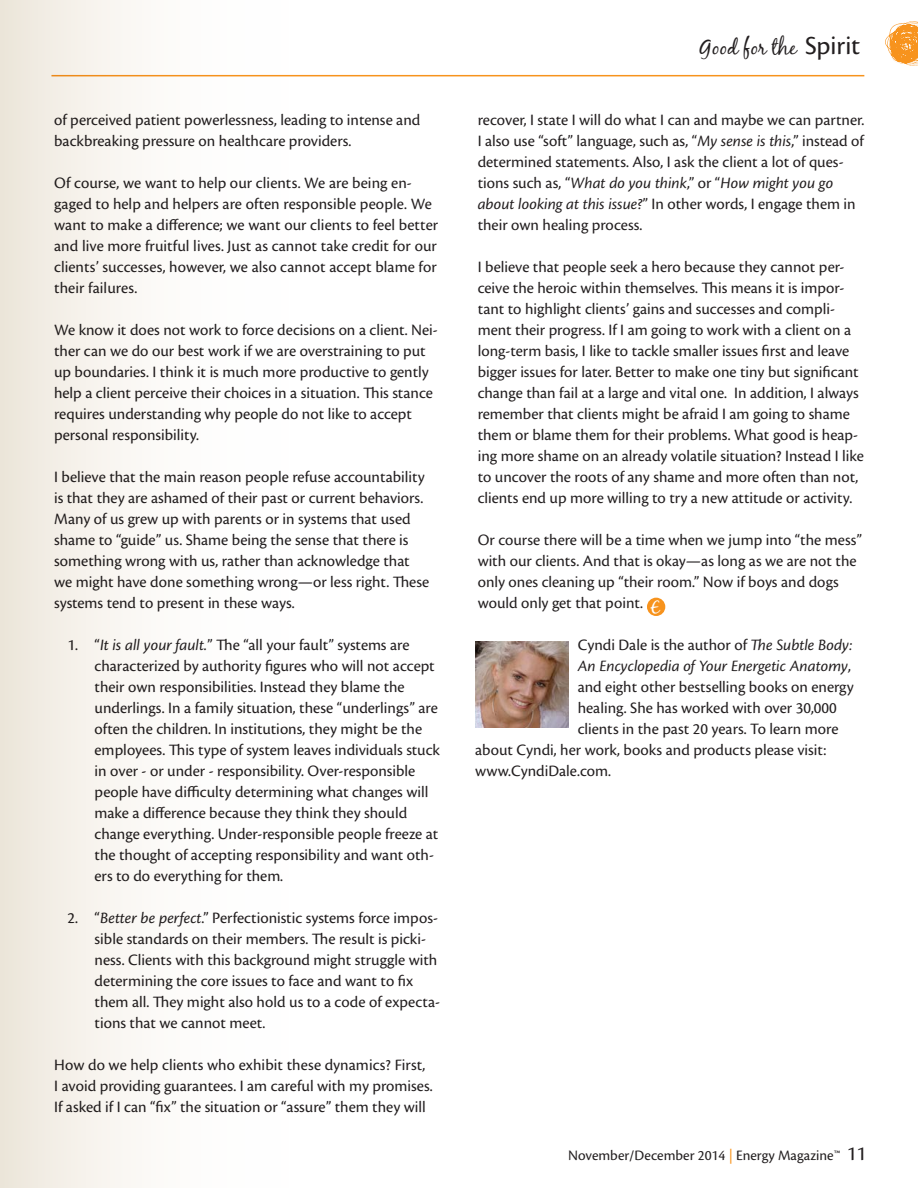
<style>
.page{position:relative;width:918px;height:1188px;background:#fff}
.page>*{position:absolute;margin:0;border:0;box-sizing:border-box;transform-origin:0 0}
.t1{font:21px "Black Jack";color:#231f20}
.t2{font:16.8px "Black Jack";color:#fff}
.t3{font:16.5px/21px "Cronos Pro";color:#231f20}
.t4{font:italic 16.5px "Cronos Pro";color:#231f20}
.t5{font:15px "Cronos Pro";color:#231f20}
.s1{font-style:italic}
.s2{font-family:"Cronos Pro";font-size:27px}
.s3{font-style:normal}
.s4{color:#f7931d}
.s5{font-size:21px}
</style>
<div class="page">
<hr style="left:51px;top:75px;width:813px;height:1px;background:#f7931d">
<svg style="left:885px;top:21px;width:33px;height:45px"></svg>
<img style="left:475px;top:642px;width:93px;height:86px">
<div style="left:647px;top:598px;width:18px;height:18px;background:#f7931d;border-radius:50%"></div>
<div style="left:1px;top:0;width:338px;height:1188px;background:linear-gradient(to right,#f1ebe2,#fff)"></div>
<p class="t3" style="left:54px;top:110px;width:368px">of perceived patient powerlessness, leading to intense and backbreaking pressure on healthcare providers.</p>
<p class="t3" style="left:54px;top:173px;width:386px">Of course, we want to help our clients. We are being en&shy;gaged to help and helpers are often responsible people. We want to make a difference; we want our clients to feel better and live more fruitful lives. Just as cannot take credit for our clients’ successes, however, we also cannot accept blame for their failures.</p>
<p class="t3" style="left:54px;top:320px;width:385px">We know it does not work to force decisions on a client. Nei&shy;ther can we do our best work if we are overstraining to put up boundaries. I think it is much more productive to gently help a client perceive their choices in a situation. This stance requires understanding why people do not like to accept personal responsibility.</p>
<p class="t3" style="left:54px;top:467px;width:377px">I believe that the main reason people refuse accountability is that they are ashamed of their past or current behaviors.<br>Many of us grew up with parents or in systems that used shame to “guide” us. Shame being the sense that there is something wrong with us, rather than acknowledge that we might have done something wrong—or less right. These systems tend to present in these ways.</p>
<p class="t3" style="left:95px;top:635px;width:347px;text-indent:-27px">1. “<span class="s1">It is all your fault.</span>” The “all your fault” systems are characterized by authority figures who will not accept their own responsibilities. Instead they blame the underlings. In a family situation, these “underlings” are often the children. In institutions, they might be the employees. This type of system leaves individuals stuck in over - or under - responsibility. Over-responsible people have difficulty determining what changes will make a difference because they think they should change everything. Under-responsible people freeze at the thought of accepting responsibility and want oth&shy;ers to do everything for them.</p>
<p class="t3" style="left:95px;top:908px;width:347px;text-indent:-27px">2. “<span class="s1">Better be perfect</span>.” Perfectionistic systems force impos&shy;sible standards on their members. The result is picki&shy;ness. Clients with this background might struggle with determining the core issues to face and want to fix them all. They might also hold us to a code of expecta&shy;tions that we cannot meet.</p>
<p class="t3" style="left:54px;top:1055px;width:380px">How do we help clients who exhibit these dynamics? First,<br>I avoid providing guarantees. I am careful with my promises.<br>If asked if I can “fix” the situation or “assure” them they will</p>
<p class="t1" style="left:700px;top:35px;width:162px">Good for the <span class="s2">Spirit</span></p>
<p class="t3" style="left:478px;top:109px;width:388px">recover, I state I will do what I can and maybe we can partner.<br>I also use “soft” language, such as, “<span class="s1">My sense is this</span>,” instead of determined statements. Also, I ask the client a lot of ques&shy;tions such as, “<span class="s1">What do you think</span>,” or “<span class="s1">How might you go about looking at this issue?</span>” In other words, I engage them in their own healing process.</p>
<p class="t3" style="left:478px;top:256px;width:388px">I believe that people seek a hero because they cannot per&shy;ceive the heroic within themselves. This means it is impor&shy;tant to highlight clients’ gains and successes and compli&shy;ment their progress. If I am going to work with a client on a long-term basis, I like to tackle smaller issues first and leave bigger issues for later. Better to make one tiny but significant change than fail at a large and vital one. In addition, I always remember that clients might be afraid I am going to shame them or blame them for their problems. What good is heap&shy;ing more shame on an already volatile situation? Instead I like to uncover the roots of any shame and more often than not, clients end up more willing to try a new attitude or activity.</p>
<p class="t3" style="left:478px;top:529px;width:386px">Or course there will be a time when we jump into “the mess” with our clients. And that is okay—as long as we are not the only ones cleaning up “their room.” Now if boys and dogs would only get that point.</p>
<p class="t2" style="left:651px;top:597px;width:10px">E</p>
<p class="t3" style="left:578px;top:634px;width:276px">Cyndi Dale is the author of <span class="s1">Te Subtle Body:</span></p>
<p class="t4" style="left:578px;top:656px;width:275px">An Encyclopedia of Your Energetic Anatomy<span class="s3">,</span></p>
<p class="t3" style="left:578px;top:676px;width:277px">and eight other bestselling books on energy</p>
<p class="t3" style="left:578px;top:697px;width:261px">healing. She has worked with over 30,000</p>
<p class="t3" style="left:578px;top:718px;width:262px">clients in the past 20 years. To learn more</p>
<p class="t3" style="left:475px;top:739px;width:353px">about Cyndi, her work, books and products please visit:</p>
<p class="t3" style="left:475px;top:760px;width:137px">www.CyndiDale.com.</p>
<p class="t5" style="left:568px;top:1146px;width:300px">November/December 2014 <span class="s4">|</span> Energy Magazine™ <span class="s5">11</span></p>
</div>
